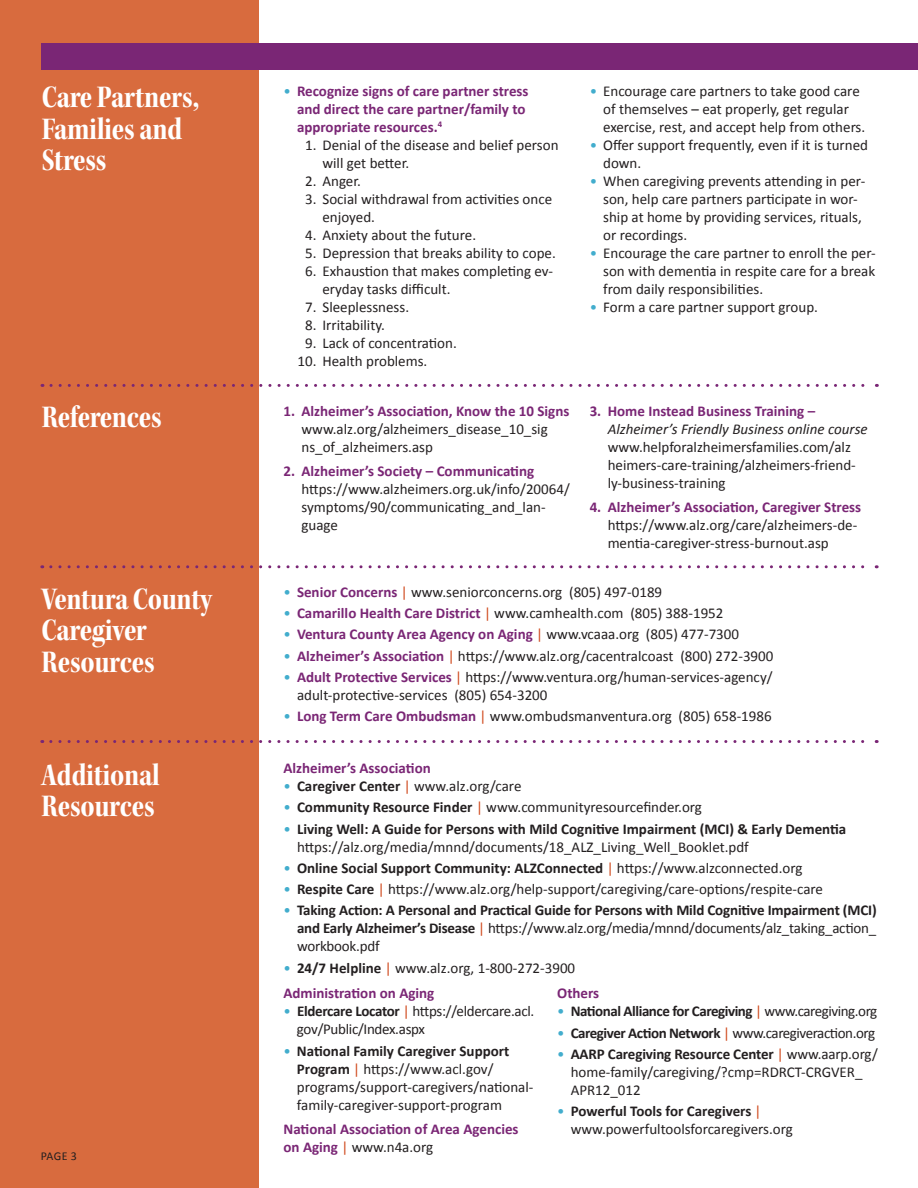
<style>
.page{position:relative;width:918px;height:1188px;background:#fff}
.page>*{position:absolute;margin:0;border:0;box-sizing:border-box;transform-origin:0 0}
.t1{font:33px/31.5px "Kepler Std Bold Cn Subh";letter-spacing:-.01em;color:#fff}
.t2{font:15px/18px "Calibri";color:#231f20}
.t3{font:700 15px/18px "Calibri";color:#231f20}
.t4{font:700 15px/18px "Calibri";color:#7a2675}
.t5{font:15px/18px "Calibri";letter-spacing:-.02em;color:#231f20}
.t6{font:700 15px "Calibri";letter-spacing:-.03em;color:#231f20}
.t7{font:15px "Calibri";letter-spacing:-.03em;color:#231f20}
.t8{font:italic 15px "Calibri";color:#231f20}
.t9{font:12px "Calibri";color:#231f20}
.s1{font-weight:400;color:#42adcd}
.s2{color:#42adcd}
.s3{font-weight:700;color:#7a2675}
.s4{color:#d0491d}
.s5{font-weight:400;color:#d0491d}
.s6{font-weight:400;color:#231f20}
.s7{font-weight:700}
.s8{font-weight:400}
</style>
<div class="page">
<div style="left:0;top:0;width:258px;height:1188px;background:#d86b3e"></div>
<svg style="left:51px;top:384px;width:826px;height:3px"></svg>
<div style="left:42px;top:44px;width:876px;height:26px;background:#7a2675"></div>
<svg style="left:51px;top:565px;width:826px;height:3px"></svg>
<svg style="left:51px;top:740px;width:826px;height:3px"></svg>
<h1 class="t1" style="left:42px;top:82px;width:159px">Care Partners,<br>Families and<br>Stress</h1>
<p class="t4" style="left:297px;top:82px;width:233px;text-indent:-14px"><span class="s1">•</span> Recognize signs of care partner stress and direct the care partner/family to appropriate resources.<sup>4</sup></p>
<p class="t2" style="left:322px;top:136px;width:238px;text-indent:-17px">1. Denial of the disease and belief person will get better.</p>
<p class="t2" style="left:305px;top:172px;width:57px">2. Anger.</p>
<p class="t2" style="left:322px;top:190px;width:231px;text-indent:-17px">3. Social withdrawal from activities once enjoyed.</p>
<p class="t2" style="left:305px;top:226px;width:173px">4. Anxiety about the future.</p>
<p class="t2" style="left:305px;top:244px;width:252px">5. Depression that breaks ability to cope.</p>
<p class="t2" style="left:322px;top:262px;width:232px;text-indent:-17px">6. Exhaustion that makes completing ev&shy;eryday tasks difficult.</p>
<p class="t2" style="left:305px;top:298px;width:106px">7. Sleeplessness.</p>
<p class="t2" style="left:305px;top:316px;width:81px">8. Irritability.</p>
<p class="t2" style="left:305px;top:334px;width:153px">9. Lack of concentration.</p>
<p class="t2" style="left:298px;top:352px;width:131px">10. Health problems.</p>
<p class="t2" style="left:603px;top:82px;width:264px;text-indent:-14px"><span class="s2">•</span> Encourage care partners to take good care of themselves – eat properly, get regular exercise, rest, and accept help from others.</p>
<p class="t2" style="left:603px;top:136px;width:266px;text-indent:-14px"><span class="s2">•</span> Offer support frequently, even if it is turned down.</p>
<p class="t2" style="left:603px;top:172px;width:264px;text-indent:-14px"><span class="s2">•</span> When caregiving prevents attending in per&shy;son, help care partners participate in wor&shy;ship at home by providing services, rituals, or recordings.</p>
<p class="t2" style="left:603px;top:244px;width:274px;text-align:justify;text-indent:-14px"><span class="s2">•</span> Encourage the care partner to enroll the per&shy;son with dementia in respite care for a break from daily responsibilities.</p>
<p class="t2" style="left:590px;top:298px;width:230px"><span class="s2">•</span> Form a care partner support group.</p>
<h1 class="t1" style="left:42px;top:402px;width:122px">References</h1>
<p class="t4" style="left:284px;top:402px;width:287px">1. Alzheimer’s Association, Know the 10 Signs</p>
<p class="t2" style="left:302px;top:420px;width:248px">www.alz.org/alzheimers_disease_10_sig ns_of_alzheimers.asp</p>
<p class="t4" style="left:284px;top:462px;width:252px">2. Alzheimer’s Society – Communicating</p>
<p class="t2" style="left:302px;top:480px;width:270px">https://www.alzheimers.org.uk/info/20064/ symptoms/90/communicating_and_lan&shy;guage</p>
<p class="t4" style="left:590px;top:402px;width:227px">3. Home Instead Business Training –</p>
<p class="t8" style="left:608px;top:418px;width:262px">Alzheimer’s Friendly Business online course</p>
<p class="t2" style="left:608px;top:438px;width:250px">www.helpforalzheimersfamilies.com/alz heimers-care-training/alzheimers-friend&shy;ly-business-training</p>
<p class="t4" style="left:590px;top:498px;width:273px">4. Alzheimer’s Association, Caregiver Stress</p>
<p class="t2" style="left:608px;top:516px;width:251px">https://www.alz.org/care/alzheimers-de&shy;mentia-caregiver-stress-burnout.asp</p>
<h1 class="t1" style="left:42px;top:583px;width:172px">Ventura County<br>Caregiver<br>Resources</h1>
<h1 class="t1" style="left:42px;top:759px;width:120px">Additional<br>Resources</h1>
<p class="t9" style="left:41px;top:1148px;width:38px">PAGE 3</p>
<p class="t2" style="left:284px;top:583px;width:380px"><span class="s2">•</span> <span class="s3">Senior Concerns</span> <span class="s4">|</span> www.seniorconcerns.org (805) 497-0189</p>
<p class="t2" style="left:284px;top:604px;width:441px"><span class="s2">•</span> <span class="s3">Camarillo Health Care District</span> <span class="s4">|</span> www.camhealth.com (805) 388-1952</p>
<p class="t4" style="left:284px;top:625px;width:457px"><span class="s1">•</span> Ventura County Area Agency on Aging <span class="s5">|</span> <span class="s6">www.vcaaa.org (805) 477-7300</span></p>
<p class="t2" style="left:284px;top:647px;width:491px"><span class="s2">•</span> <span class="s3">Alzheimer’s Association</span> <span class="s4">|</span> https://www.alz.org/cacentralcoast (800) 272-3900</p>
<p class="t2" style="left:297px;top:668px;width:477px;text-indent:-14px"><span class="s2">•</span> <span class="s3">Adult Protective Services</span> <span class="s4">|</span> https://www.ventura.org/human-services-agency/ adult-protective-services (805) 654-3200</p>
<p class="t2" style="left:284px;top:707px;width:490px"><span class="s2">•</span> <span class="s3">Long Term Care Ombudsman</span> <span class="s4">|</span> www.ombudsmanventura.org (805) 658-1986</p>
<p class="t4" style="left:284px;top:759px;width:149px">Alzheimer’s Association</p>
<p class="t2" style="left:284px;top:777px;width:239px"><span class="s2">•</span> <span class="s7">Caregiver Center</span> <span class="s4">|</span> www.alz.org/care</p>
<p class="t2" style="left:284px;top:798px;width:420px"><span class="s2">•</span> <span class="s7">Community Resource Finder</span> <span class="s4">|</span> www.communityresourcefinder.org</p>
<p class="t3" style="left:297px;top:820px;width:551px;text-indent:-14px"><span class="s1">•</span> Living Well: A Guide for Persons with Mild Cognitive Impairment (MCI) &amp; Early Dementia <span class="s8">https://alz.org/media/mnnd/documents/18_ALZ_Living_Well_Booklet.pdf</span></p>
<p class="t3" style="left:284px;top:859px;width:521px"><span class="s1">•</span> Online Social Support Community: ALZConnected <span class="s5">|</span> <span class="s8">https://www.alzconnected.org</span></p>
<p class="t2" style="left:284px;top:880px;width:541px"><span class="s2">•</span> <span class="s7">Respite Care</span> <span class="s4">|</span> https://www.alz.org/help-support/caregiving/care-options/respite-care</p>
<p class="t3" style="left:297px;top:901px;width:581px;text-align:justify;text-indent:-14px"><span class="s1">•</span> Taking Action: A Personal and Practical Guide for Persons with Mild Cognitive Impairment (MCI) and Early Alzheimer’s Disease <span class="s5">|</span> <span class="s8">https://www.alz.org/media/mnnd/documents/alz_taking_action_ workbook.pdf</span></p>
<p class="t2" style="left:284px;top:955px;width:293px;line-height:25.8px"><span class="s2">•</span> <span class="s7">24/7 Helpline</span> <span class="s4">|</span> www.alz.org, 1-800-272-3900<br><span class="s3">Administration on Aging</span></p>
<p class="t5" style="left:297px;top:1003px;width:239px;text-indent:-13px"><span class="s2">•</span> <span class="s7">Eldercare Locator</span> <span class="s4">|</span> https://eldercare.acl. gov/Public/Index.aspx</p>
<p class="t2" style="left:297px;top:1042px;width:238px;text-indent:-14px"><span class="s2">•</span> <span class="s7">National Family Caregiver Support Program</span> <span class="s4">|</span> https://www.acl.gov/ programs/support-caregivers/national&shy;family-caregiver-support-program</p>
<p class="t4" style="left:283px;top:1120px;width:237px">National Association of Area Agencies on Aging <span class="s5">|</span> <span class="s6">www.n4a.org</span></p>
<p class="t4" style="left:557px;top:984px;width:44px">Others</p>
<p class="t6" style="left:557px;top:1002px;width:322px"><span class="s1">•</span> National Alliance for Caregiving <span class="s5">|</span> <span class="s8">www.caregiving.org</span></p>
<p class="t7" style="left:557px;top:1023px;width:319px"><span class="s2">•</span> <span class="s7">Caregiver Action Network</span> <span class="s4">|</span> www.caregiveraction.org</p>
<p class="t2" style="left:571px;top:1045px;width:309px;text-indent:-14px"><span class="s2">•</span> <span class="s7">AARP Caregiving Resource Center</span> <span class="s4">|</span> www.aarp.org/ home-family/caregiving/?cmp=RDRCT-CRGVER_<br>APR12_012</p>
<p class="t2" style="left:571px;top:1102px;width:224px;text-indent:-14px"><span class="s2">•</span> <span class="s7">Powerful Tools for Caregivers</span> <span class="s4">| </span>www.powerfultoolsforcaregivers.org</p>
</div>
